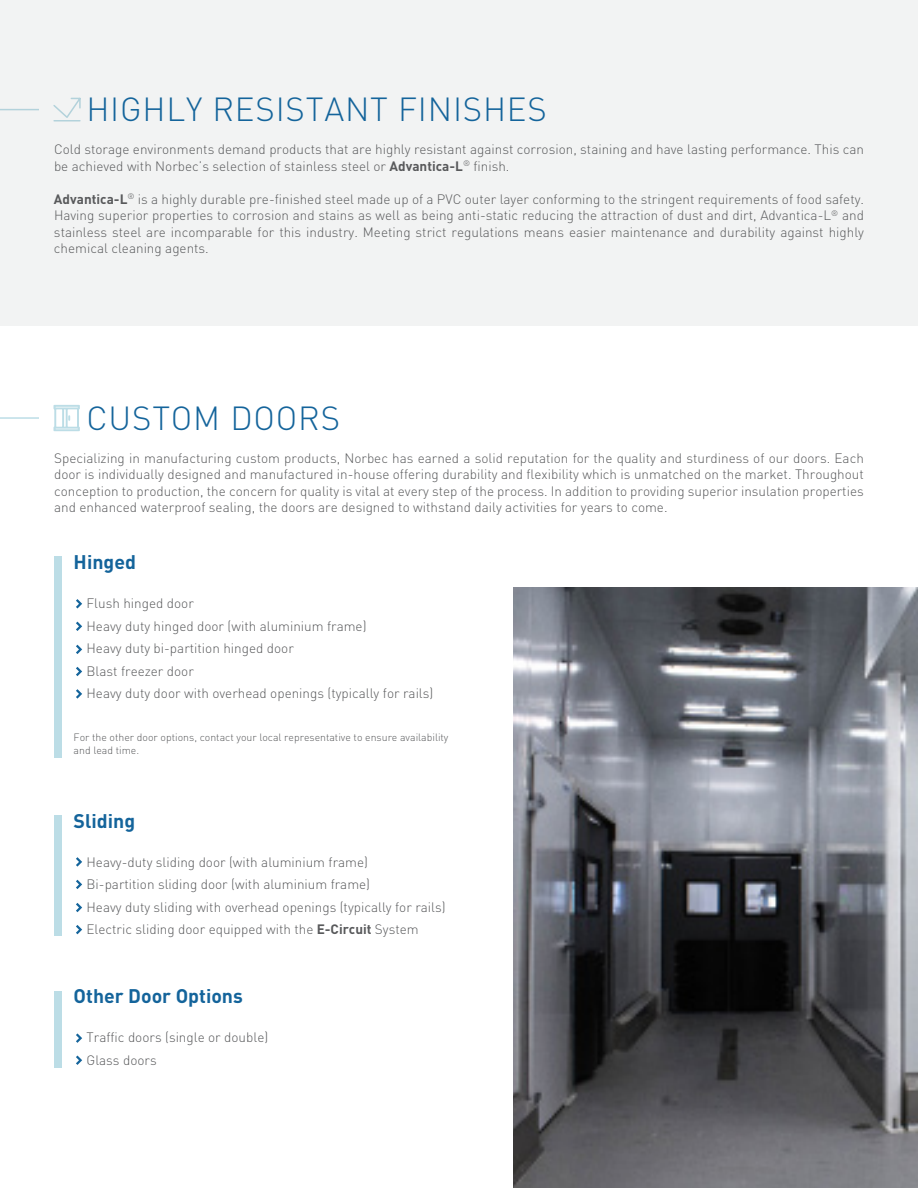
<style>
.page{position:relative;width:918px;height:1188px;background:#fff}
.page>*{position:absolute;margin:0;border:0;box-sizing:border-box;transform-origin:0 0}
.t1{font:300 33px "DIN";letter-spacing:.025em;color:#14649b}
.t2{font:700 19.5px "DIN";color:#14649b}
.t3{font:300 13.5px/22.5px "DIN";color:#58595b}
.t4{font:300 10.5px/13.5px "DIN";color:#58595b}
.s1{font-weight:700}
</style>
<div class="page">
<div style="left:0;top:0;width:918px;height:325px;background:#f2f3f3"></div>
<svg style="left:76px;top:599px;width:6px;height:10px"></svg>
<svg style="left:76px;top:857px;width:6px;height:10px"></svg>
<svg style="left:76px;top:621px;width:6px;height:10px"></svg>
<svg style="left:76px;top:879px;width:6px;height:10px"></svg>
<svg style="left:76px;top:644px;width:6px;height:10px"></svg>
<svg style="left:76px;top:903px;width:6px;height:10px"></svg>
<svg style="left:76px;top:1033px;width:6px;height:10px"></svg>
<svg style="left:76px;top:666px;width:6px;height:10px"></svg>
<svg style="left:76px;top:925px;width:6px;height:10px"></svg>
<svg style="left:76px;top:1055px;width:6px;height:10px"></svg>
<svg style="left:76px;top:689px;width:6px;height:10px"></svg>
<img style="left:513px;top:588px;width:405px;height:600px">
<svg style="left:53px;top:97px;width:28px;height:25px"></svg>
<div style="left:54px;top:556px;width:8px;height:202px;background:#bcdde6"></div>
<div style="left:54px;top:816px;width:8px;height:120px;background:#bcdde6"></div>
<div style="left:54px;top:991px;width:8px;height:76px;background:#bcdde6"></div>
<hr style="left:0;top:109px;width:39px;height:1px;background:#b3d2db">
<hr style="left:0;top:417px;width:39px;height:2px;background:#bcdde6">
<svg style="left:54px;top:405px;width:26px;height:26px"></svg>
<h1 class="t1" style="left:86px;top:89px;width:462px">HIGHLY RESISTANT FINISHES</h1>
<p class="t3" style="left:54px;top:141px;width:812px;line-height:16.5px">Cold storage environments demand products that are highly resistant against corrosion, staining and have lasting performance. This can be achieved with Norbec’s selection of stainless steel or <span class="s1">Advantica-L</span><sup>®</sup> finish.</p>
<p class="t3" style="left:54px;top:191px;width:812px;line-height:16.5px;text-align:justify"><span class="s1">Advantica-L</span><sup>®</sup> is a highly durable pre-finished steel made up of a PVC outer layer conforming to the stringent requirements of food safety.<br>Having superior properties to corrosion and stains as well as being anti-static reducing the attraction of dust and dirt, Advantica-L<sup>®</sup> and stainless steel are incomparable for this industry. Meeting strict regulations means easier maintenance and durability against highly chemical cleaning agents.</p>
<h1 class="t1" style="left:87px;top:397px;width:255px">CUSTOM DOORS</h1>
<p class="t3" style="left:54px;top:449px;width:811px;line-height:16.5px;text-align:justify">Specializing in manufacturing custom products, Norbec has earned a solid reputation for the quality and sturdiness of our doors. Each door is individually designed and manufactured in-house offering durability and flexibility which is unmatched on the market. Throughout conception to production, the concern for quality is vital at every step of the process. In addition to providing superior insulation properties and enhanced waterproof sealing, the doors are designed to withstand daily activities for years to come.</p>
<h2 class="t2" style="left:74px;top:549px;width:64px">Hinged</h2>
<p class="t3" style="left:87px;top:592px;width:348px">Flush hinged door<br>Heavy duty hinged door (with aluminium frame)<br>Heavy duty bi-partition hinged door<br>Blast freezer door<br>Heavy duty door with overhead openings (typically for rails)</p>
<p class="t4" style="left:74px;top:730px;width:376px">For the other door options, contact your local representative to ensure availability and lead time.</p>
<h2 class="t2" style="left:74px;top:808px;width:63px">Sliding</h2>
<p class="t3" style="left:87px;top:851px;width:361px">Heavy-duty sliding door (with aluminium frame)<br>Bi-partition sliding door (with aluminium frame)<br>Heavy duty sliding with overhead openings (typically for rails)<br>Electric sliding door equipped with the <span class="s1">E-Circuit</span> System</p>
<h2 class="t2" style="left:74px;top:984px;width:171px">Other Door Options</h2>
<p class="t3" style="left:87px;top:1026px;width:183px">Traffic doors (single or double)<br>Glass doors</p>
</div>
